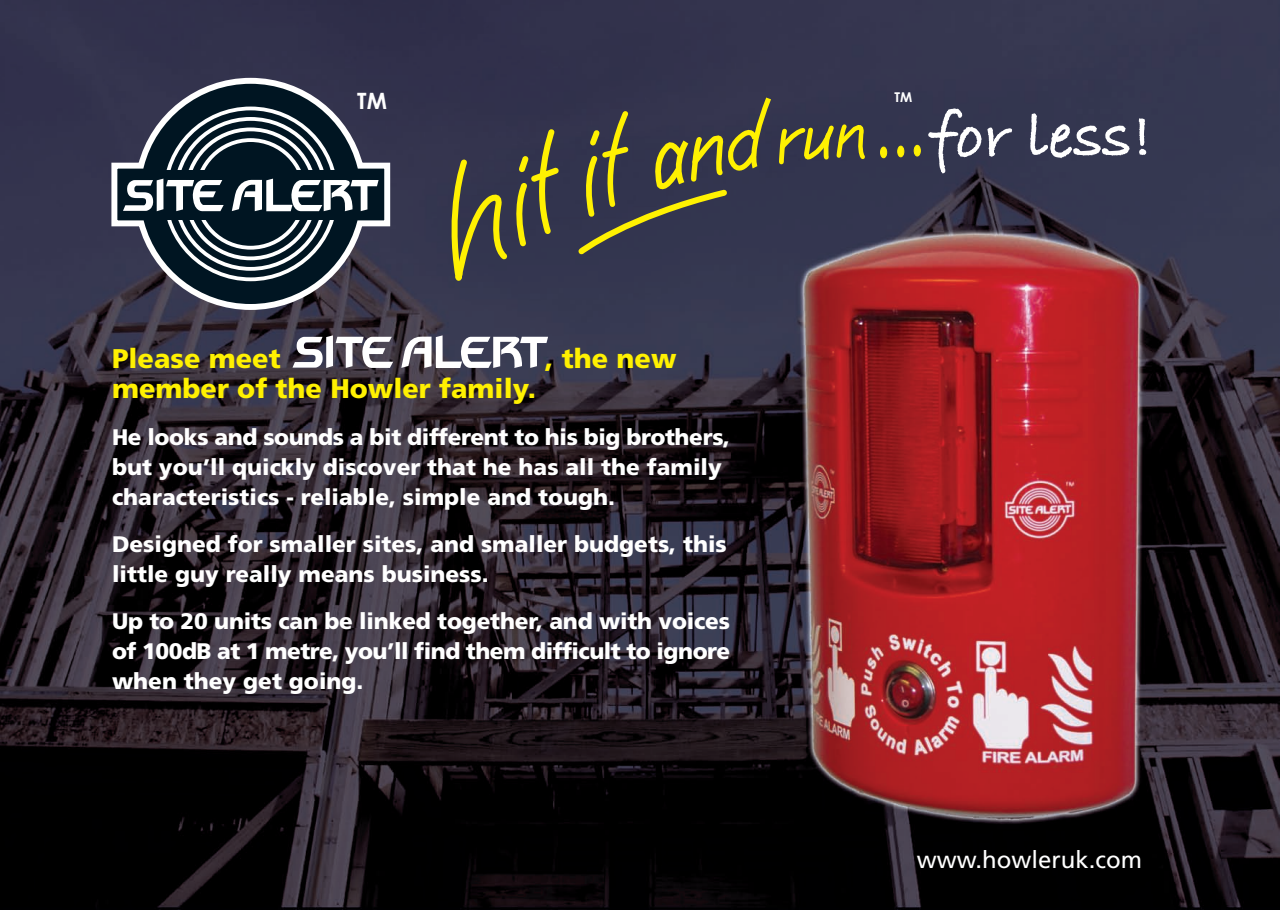
<style>
.page{position:relative;width:1280px;height:910px;background:#fff}
.page>*{position:absolute;margin:0;border:0;box-sizing:border-box;transform-origin:0 0}
.t1{font:700 66px "Bradley Hand ITCTT";color:#fff}
.t2{font:900 27px "Frutiger";color:#fff101}
.t3{font:24px "Frutiger";color:#fff}
.t4{font:900 22.5px/30px "Frutiger";color:#fff}
.t5{font:700 22.5px "Century Gothic";color:#fff}
.t6{font:700 13.5px "Century Gothic";color:#fff}
</style>
<div class="page">
<img style="left:0;top:0;width:1280px;height:909px">
<svg style="left:108px;top:75px;width:285px;height:238px;background:#434657"></svg>
<div style="left:880px;top:147px;width:7px;height:11px;background:#fff101;border:1px solid #fff101;border-radius:50%"></div>
<div style="left:897px;top:146px;width:7px;height:11px;background:#fff101;border:1px solid #fff101;border-radius:50%"></div>
<div style="left:914px;top:145px;width:7px;height:12px;background:#fff101;border:1px solid #fff101;border-radius:50%"></div>
<svg style="left:575px;top:92px;width:294px;height:165px;background:#494946"></svg>
<svg style="left:123px;top:107px;width:256px;height:174px"></svg>
<svg style="left:401px;top:126px;width:162px;height:243px;background:#4f4f52"></svg>
<svg style="left:292px;top:335px;width:101px;height:34px"></svg>
<p class="t5" style="left:357px;top:87px;width:31px">TM</p>
<p class="t6" style="left:894px;top:89px;width:19px">TM</p>
<p class="t1" style="left:929px;top:98px;width:224px">for less!</p>
<p class="t2" style="left:112px;top:347px;width:170px">Please meet</p>
<p class="t2" style="left:545px;top:347px;width:133px">, the new</p>
<p class="t2" style="left:112px;top:377px;width:425px">member of the Howler family.</p>
<p class="t4" style="left:112px;top:423px;width:620px">He looks and sounds a bit different to his big brothers, but you’ll quickly discover that he has all the family characteristics - reliable, simple and tough.</p>
<p class="t4" style="left:112px;top:530px;width:616px">Designed for smaller sites, and smaller budgets, this little guy really means business.</p>
<p class="t4" style="left:112px;top:607px;width:620px;text-align:justify">Up to 20 units can be linked together, and with voices of 100dB at 1 metre, you’ll find them difficult to ignore when they get going.</p>
<p class="t3" style="left:917px;top:850px;width:227px">www.howleruk.com</p>
</div>
